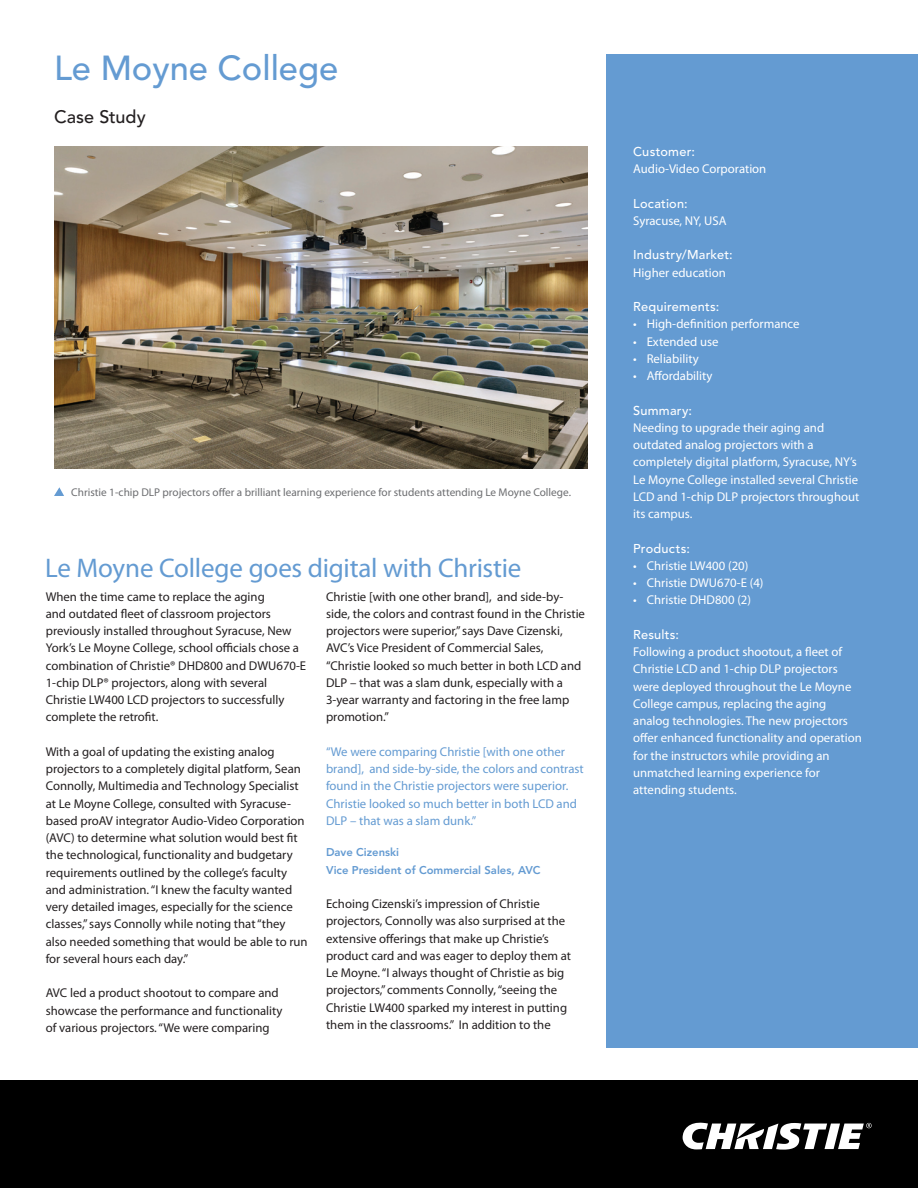
<style>
.page{position:relative;width:918px;height:1188px;background:#fff}
.page>*{position:absolute;margin:0;border:0;box-sizing:border-box;transform-origin:0 0}
.t1{font:500 34.5px "Avenir";color:#649bd2}
.t2{font:27px "Myriad Pro";letter-spacing:-.01em;color:#649bd2}
.t3{font:500 18px "Avenir";letter-spacing:.005em;color:#231f20}
.t4{font:12.75px/17.2px "Myriad Pro";color:#231f20}
.t5{font:12.75px/17.2px "Myriad Pro";color:#fff}
.t6{font:12.75px/17.2px "Myriad Pro";color:#649bd2}
.t7{font:500 12.75px "Avenir";letter-spacing:.02em;color:#fff}
.t8{font:11.25px "Myriad Pro";color:#6c6d70}
.t9{font:800 11.25px/17.2px "Avenir";color:#649bd2}
</style>
<div class="page">
<div style="left:0;top:1080px;width:918px;height:108px;background:#000"></div>
<svg style="left:683px;top:1122px;width:189px;height:28px"></svg>
<div style="left:606px;top:54px;width:312px;height:994px;background:#649bd2"></div>
<svg style="left:54px;top:487px;width:10px;height:9px"></svg>
<img style="left:54px;top:146px;width:534px;height:323px">
<h1 class="t1" style="left:54px;top:48px;width:286px">Le Moyne College</h1>
<h3 class="t3" style="left:54px;top:106px;width:93px">Case Study</h3>
<p class="t8" style="left:71px;top:485px;width:501px">Christie 1-chip DLP projectors offer a brilliant learning experience for students attending Le Moyne College.</p>
<h2 class="t2" style="left:45px;top:551px;width:478px">Le Moyne College goes digital with Christie</h2>
<p class="t4" style="left:46px;top:587px;width:262px">When the time came to replace the aging<br>and outdated fleet of classroom projectors previously installed throughout Syracuse, New York’s Le Moyne College, school officials chose a combination of Christie® DHD800 and DWU670-E 1-chip DLP® projectors, along with several Christie LW400 LCD projectors to successfully complete the retrofit.</p>
<p class="t4" style="left:46px;top:743px;width:263px">With a goal of updating the existing analog projectors to a completely digital platform, Sean Connolly, Multimedia and Technology Specialist at Le Moyne College, consulted with Syracuse&shy;based proAV integrator Audio-Video Corporation (AVC) to determine what solution would best fit the technological, functionality and budgetary requirements outlined by the college’s faculty and administration. “I knew the faculty wanted very detailed images, especially for the science classes,” says Connolly while noting that “they also needed something that would be able to run for several hours each day.”</p>
<p class="t4" style="left:46px;top:984px;width:238px">AVC led a product shootout to compare and showcase the performance and functionality of various projectors. “We were comparing</p>
<p class="t4" style="left:326px;top:587px;width:260px">Christie [with one other brand], and side-by&shy;side, the colors and contrast found in the Christie projectors were superior,” says Dave Cizenski, AVC’s Vice President of Commercial Sales, “Christie looked so much better in both LCD and DLP – that was a slam dunk, especially with a 3-year warranty and factoring in the free lamp promotion.”</p>
<p class="t6" style="left:326px;top:743px;width:259px">“We were comparing Christie [with one other brand], and side-by-side, the colors and contrast found in the Christie projectors were superior.<br>Christie looked so much better in both LCD and DLP – that was a slam dunk.”</p>
<p class="t9" style="left:326px;top:844px;width:216px">Dave Cizenski<br>Vice President of Commercial Sales, AVC</p>
<p class="t4" style="left:326px;top:895px;width:247px">Echoing Cizenski’s impression of Christie projectors, Connolly was also surprised at the extensive offerings that make up Christie’s product card and was eager to deploy them at Le Moyne. “I always thought of Christie as big projectors,” comments Connolly, “seeing the Christie LW400 sparked my interest in putting them in the classrooms.” In addition to the</p>
<p class="t7" style="left:633px;top:144px;width:63px">Customer:</p>
<p class="t5" style="left:633px;top:160px;width:135px">Audio-Video Corporation</p>
<p class="t7" style="left:633px;top:196px;width:56px">Location:</p>
<p class="t5" style="left:633px;top:212px;width:95px">Syracuse, NY, USA</p>
<p class="t7" style="left:633px;top:248px;width:101px">Industry/Market:</p>
<p class="t5" style="left:633px;top:264px;width:94px">Higher education</p>
<p class="t7" style="left:633px;top:299px;width:88px">Requirements:</p>
<p class="t5" style="left:633px;top:315px;width:168px">• High-definition performance</p>
<p class="t5" style="left:633px;top:333px;width:87px">• Extended use</p>
<p class="t5" style="left:633px;top:350px;width:67px">• Reliability</p>
<p class="t5" style="left:633px;top:367px;width:81px">• Affordability</p>
<p class="t7" style="left:633px;top:403px;width:61px">Summary:</p>
<p class="t5" style="left:633px;top:419px;width:228px">Needing to upgrade their aging and outdated analog projectors with a completely digital platform, Syracuse, NY’s Le Moyne College installed several Christie LCD and 1-chip DLP projectors throughout its campus.</p>
<p class="t7" style="left:633px;top:541px;width:58px">Products:</p>
<p class="t5" style="left:633px;top:557px;width:117px">• Christie LW400 (20)</p>
<p class="t5" style="left:633px;top:574px;width:132px">• Christie DWU670-E (4)</p>
<p class="t5" style="left:633px;top:591px;width:119px">• Christie DHD800 (2)</p>
<p class="t7" style="left:633px;top:627px;width:47px">Results:</p>
<p class="t5" style="left:633px;top:643px;width:230px">Following a product shootout, a fleet of Christie LCD and 1-chip DLP projectors were deployed throughout the Le Moyne College campus, replacing the aging analog technologies. The new projectors offer enhanced functionality and operation for the instructors while providing an unmatched learning experience for attending students.</p>
</div>
